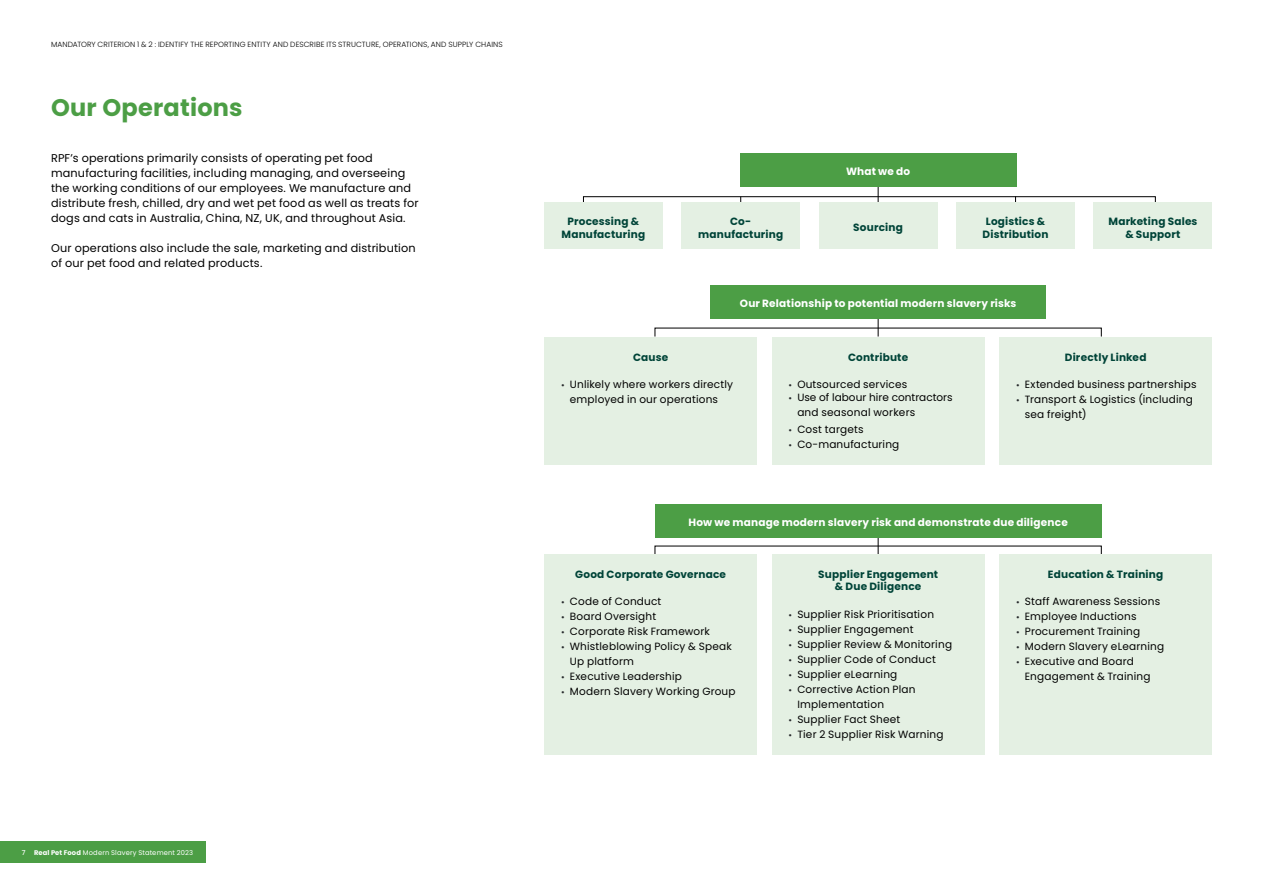
<style>
.page{position:relative;width:1263px;height:893px;background:#fff}
.page>*{position:absolute;margin:0;border:0;box-sizing:border-box;transform-origin:0 0}
.t1{font:700 24px "Poppins";letter-spacing:.01em;color:#4c9e45}
.t2{font:11.25px/15px "Poppins";letter-spacing:.015em;color:#000}
.t3{font:10.5px/15px "Poppins";letter-spacing:.02em;color:#000}
.t4{font:700 10.5px/12.6px "Poppins";letter-spacing:.02em;color:#004438;text-align:center}
.t5{font:700 10.5px "Poppins";letter-spacing:.02em;color:#fff}
.t6{font:10.5px/15px "Poppins";color:#000}
.t7{font:300 7.5px "Poppins";letter-spacing:.01em;color:#000}
.t8{font:6.75px "Poppins";letter-spacing:.025em;color:#fff}
.t9{font:500 6.75px "Poppins";color:#fff}
.s1{font-weight:700}
.s2{font-family:"Myriad Pro";color:#24272a}
</style>
<div class="page">
<div style="left:0;top:841px;width:206px;height:22px;background:#4c9e45"></div>
<div style="left:583px;top:196px;width:572px;height:10px;border:1px solid #000"></div>
<svg style="left:878px;top:319px;width:1px;height:16px"></svg>
<svg style="left:878px;top:187px;width:1px;height:15px"></svg>
<svg style="left:878px;top:537px;width:1px;height:16px"></svg>
<div style="left:740px;top:153px;width:276px;height:34px;background:#4c9e45"></div>
<div style="left:710px;top:285px;width:336px;height:33px;background:#4c9e45"></div>
<div style="left:655px;top:504px;width:446px;height:33px;background:#4c9e45"></div>
<div style="left:544px;top:337px;width:213px;height:128px;background:#e4f0e3"></div>
<div style="left:544px;top:554px;width:213px;height:201px;background:#e4f0e3"></div>
<div style="left:999px;top:337px;width:213px;height:128px;background:#e4f0e3"></div>
<div style="left:999px;top:554px;width:213px;height:201px;background:#e4f0e3"></div>
<div style="left:772px;top:337px;width:212px;height:128px;background:#e4f0e3"></div>
<div style="left:772px;top:554px;width:212px;height:201px;background:#e4f0e3"></div>
<div style="left:544px;top:202px;width:118px;height:47px;background:#e4f0e3"></div>
<div style="left:682px;top:202px;width:118px;height:47px;background:#e4f0e3"></div>
<div style="left:819px;top:202px;width:118px;height:47px;background:#e4f0e3"></div>
<div style="left:956px;top:202px;width:118px;height:47px;background:#e4f0e3"></div>
<div style="left:1094px;top:202px;width:118px;height:47px;background:#e4f0e3"></div>
<p class="t7" style="left:51px;top:40px;width:453px">MANDATORY CRITERION 1 &amp; 2 : IDENTIFY THE REPORTING ENTITY AND DESCRIBE ITS STRUCTURE, OPERATIONS, AND SUPPLY CHAINS</p>
<h1 class="t1" style="left:51px;top:94px;width:193px">Our Operations</h1>
<p class="t2" style="left:51px;top:151px;width:369px">RPF’s operations primarily consists of operating pet food manufacturing facilities, including managing, and overseeing the working conditions of our employees. We manufacture and distribute fresh, chilled, dry and wet pet food as well as treats for dogs and cats in Australia, China, NZ, UK, and throughout Asia.</p>
<p class="t2" style="left:51px;top:241px;width:366px">Our operations also include the sale, marketing and distribution of our pet food and related products.</p>
<p class="t9" style="left:22px;top:849px;width:5px">7</p>
<p class="t8" style="left:34px;top:849px;width:160px"><span class="s1">Real Pet Food</span> Modern Slavery Statement 2023</p>
<p class="t5" style="left:846px;top:166px;width:66px">What we do</p>
<p class="t4" style="left:561px;top:215px;width:85px">Processing &amp;<br>Manufacturing</p>
<p class="t4" style="left:698px;top:215px;width:87px">Co&shy;manufacturing</p>
<p class="t4" style="left:853px;top:221px;width:51px">Sourcing</p>
<p class="t4" style="left:982px;top:215px;width:67px">Logistics &amp;<br>Distribution</p>
<p class="t4" style="left:1108px;top:215px;width:91px">Marketing Sales &amp; Support</p>
<p class="t5" style="left:740px;top:297px;width:278px">Our Relationship to potential modern slavery risks</p>
<p class="t4" style="left:633px;top:351px;width:37px">Cause</p>
<p class="t3" style="left:570px;top:377px;width:165px;text-indent:-9px"><span class="s2">•</span> Unlikely where workers directly employed in our operations</p>
<p class="t4" style="left:848px;top:351px;width:62px">Contribute</p>
<p class="t3" style="left:789px;top:377px;width:120px"><span class="s2">•</span> Outsourced services</p>
<p class="t6" style="left:797px;top:390px;width:157px;text-indent:-9px"><span class="s2">•</span> Use of labour hire contractors and seasonal workers</p>
<p class="t3" style="left:789px;top:422px;width:76px"><span class="s2">•</span> Cost targets</p>
<p class="t3" style="left:789px;top:437px;width:112px"><span class="s2">•</span> Co-manufacturing</p>
<p class="t4" style="left:1065px;top:351px;width:83px">Directly Linked</p>
<p class="t3" style="left:1016px;top:377px;width:182px"><span class="s2">•</span> Extended business partnerships</p>
<p class="t3" style="left:1025px;top:392px;width:170px;text-indent:-9px"><span class="s2">•</span> Transport &amp; Logistics (including sea freight)</p>
<p class="t5" style="left:688px;top:516px;width:381px">How we manage modern slavery risk and demonstrate due diligence</p>
<p class="t4" style="left:575px;top:568px;width:152px">Good Corporate Governace</p>
<p class="t3" style="left:561px;top:594px;width:102px"><span class="s2">•</span> Code of Conduct</p>
<p class="t3" style="left:561px;top:609px;width:96px"><span class="s2">•</span> Board Oversight</p>
<p class="t3" style="left:561px;top:624px;width:150px"><span class="s2">•</span> Corporate Risk Framework</p>
<p class="t3" style="left:570px;top:639px;width:164px;text-indent:-9px"><span class="s2">•</span> Whistleblowing Policy &amp; Speak<br>Up platform</p>
<p class="t3" style="left:561px;top:669px;width:122px"><span class="s2">•</span> Executive Leadership</p>
<p class="t3" style="left:561px;top:684px;width:176px"><span class="s2">•</span> Modern Slavery Working Group</p>
<p class="t4" style="left:818px;top:568px;width:121px">Supplier Engagement &amp; Due Diligence</p>
<p class="t3" style="left:789px;top:607px;width:147px"><span class="s2">•</span> Supplier Risk Prioritisation</p>
<p class="t3" style="left:789px;top:622px;width:126px"><span class="s2">•</span> Supplier Engagement</p>
<p class="t3" style="left:789px;top:637px;width:165px"><span class="s2">•</span> Supplier Review &amp; Monitoring</p>
<p class="t3" style="left:789px;top:652px;width:148px"><span class="s2">•</span> Supplier Code of Conduct</p>
<p class="t3" style="left:789px;top:667px;width:110px"><span class="s2">•</span> Supplier eLearning</p>
<p class="t3" style="left:797px;top:682px;width:120px;text-indent:-9px"><span class="s2">•</span> Corrective Action Plan<br>Implementation</p>
<p class="t3" style="left:789px;top:712px;width:113px"><span class="s2">•</span> Supplier Fact Sheet</p>
<p class="t3" style="left:789px;top:727px;width:156px"><span class="s2">•</span> Tier 2 Supplier Risk Warning</p>
<p class="t4" style="left:1048px;top:568px;width:117px">Education &amp; Training</p>
<p class="t3" style="left:1016px;top:594px;width:145px"><span class="s2">•</span> Staff Awareness Sessions</p>
<p class="t3" style="left:1016px;top:609px;width:122px"><span class="s2">•</span> Employee Inductions</p>
<p class="t3" style="left:1016px;top:624px;width:125px"><span class="s2">•</span> Procurement Training</p>
<p class="t3" style="left:1016px;top:639px;width:149px"><span class="s2">•</span> Modern Slavery eLearning</p>
<p class="t3" style="left:1025px;top:654px;width:127px;text-indent:-9px"><span class="s2">•</span> Executive and Board<br>Engagement &amp; Training</p>
</div>
